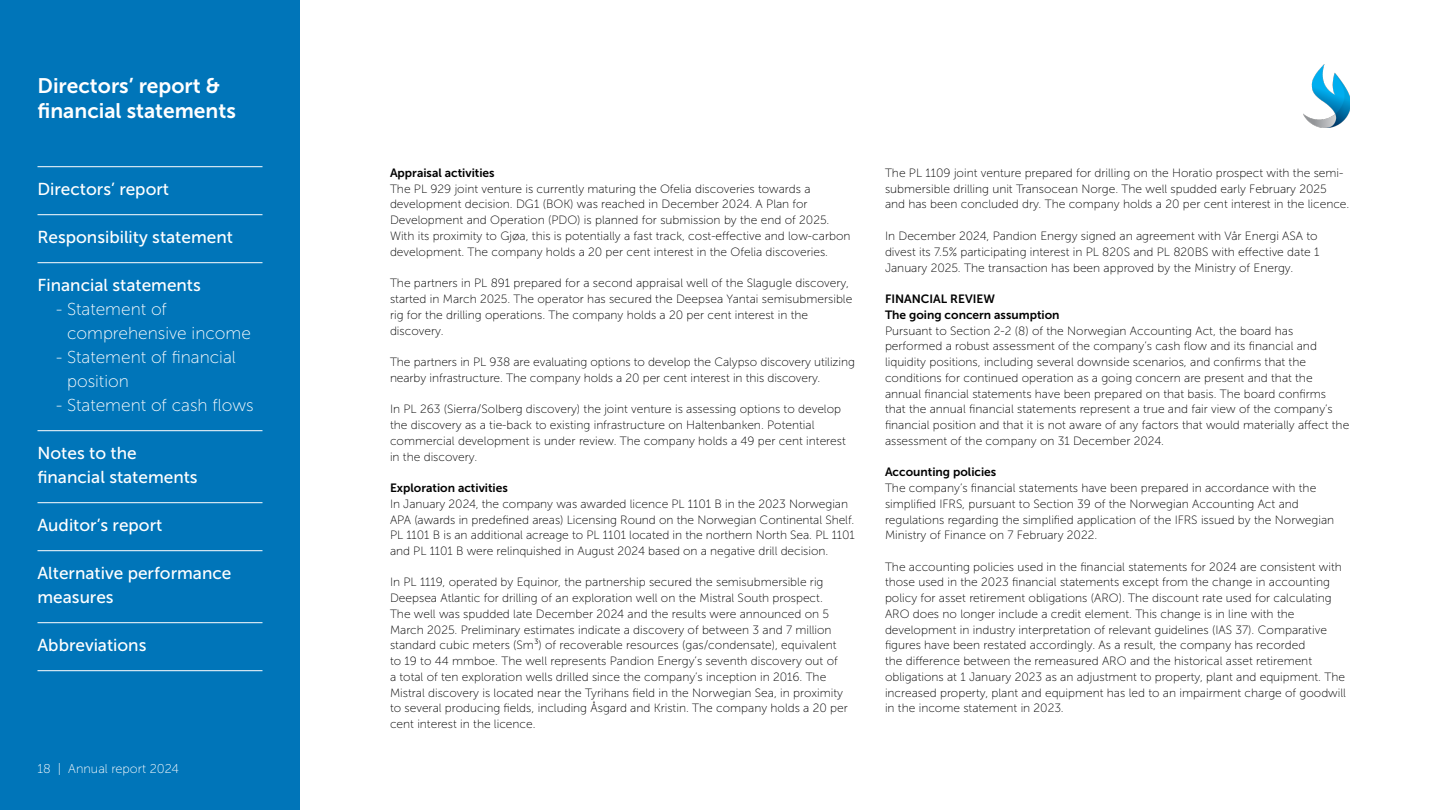
<style>
.page{position:relative;width:1440px;height:810px;background:#fff}
.page>*{position:absolute;margin:0;border:0;box-sizing:border-box;transform-origin:0 0}
.t1{font:21px/25.2px "Museo Sans 700";color:#fff}
.t2{font:17.25px/24px "Museo Sans 500";color:#fff}
.t3{font:17.25px/24px "Museo Sans 100";color:#fff}
.t4{font:12.75px "Museo Sans 100";color:#fff}
.t5{font:12px/15.8px "Museo Sans 100";color:#000}
.t6{font:12px "Museo Sans 700";color:#000}
</style>
<div class="page">
<div style="left:0;top:0;width:300px;height:810px;background:#0075b9"></div>
<img style="left:1303px;top:64px;width:47px;height:64px">
<hr style="left:38px;top:167px;width:224px;height:1px;background:#fff">
<hr style="left:38px;top:215px;width:224px;height:1px;background:#fff">
<hr style="left:38px;top:263px;width:224px;height:1px;background:#fff">
<hr style="left:38px;top:431px;width:224px;height:1px;background:#fff">
<hr style="left:38px;top:503px;width:224px;height:1px;background:#fff">
<hr style="left:38px;top:551px;width:224px;height:1px;background:#fff">
<hr style="left:38px;top:623px;width:224px;height:1px;background:#fff">
<hr style="left:38px;top:671px;width:224px;height:1px;background:#fff">
<h1 class="t1" style="left:38px;top:73px;width:200px">Directors’ report &amp; financial statements</h1>
<h2 class="t2" style="left:38px;top:177px;width:133px">Directors’ report</h2>
<h2 class="t2" style="left:38px;top:225px;width:197px">Responsibility statement</h2>
<h2 class="t2" style="left:38px;top:273px;width:165px">Financial statements</h2>
<h2 class="t3" style="left:67px;top:298px;width:185px;text-indent:-11px">- Statement of comprehensive income</h2>
<h2 class="t3" style="left:67px;top:346px;width:170px;text-indent:-11px">- Statement of financial position</h2>
<h2 class="t3" style="left:56px;top:394px;width:199px">- Statement of cash flows</h2>
<h2 class="t2" style="left:38px;top:441px;width:162px">Notes to the financial statements</h2>
<h2 class="t2" style="left:38px;top:513px;width:126px">Auditor’s report</h2>
<h2 class="t2" style="left:38px;top:561px;width:195px">Alternative performance measures</h2>
<h2 class="t2" style="left:38px;top:633px;width:110px">Abbreviations</h2>
<p class="t4" style="left:38px;top:761px;width:143px">18 | Annual report 2024</p>
<p class="t6" style="left:390px;top:166px;width:106px">Appraisal activities</p>
<p class="t5" style="left:390px;top:181px;width:462px">The PL 929 joint venture is currently maturing the Ofelia discoveries towards a development decision. DG1 (BOK) was reached in December 2024. A Plan for Development and Operation (PDO) is planned for submission by the end of 2025.<br>With its proximity to Gjøa, this is potentially a fast track, cost-effective and low-carbon development. The company holds a 20 per cent interest in the Ofelia discoveries.</p>
<p class="t5" style="left:390px;top:275px;width:464px">The partners in PL 891 prepared for a second appraisal well of the Slagugle discovery, started in March 2025. The operator has secured the Deepsea Yantai semisubmersible rig for the drilling operations. The company holds a 20 per cent interest in the discovery.</p>
<p class="t5" style="left:390px;top:354px;width:466px">The partners in PL 938 are evaluating options to develop the Calypso discovery utilizing nearby infrastructure. The company holds a 20 per cent interest in this discovery.</p>
<p class="t5" style="left:390px;top:401px;width:457px">In PL 263 (Sierra/Solberg discovery) the joint venture is assessing options to develop the discovery as a tie-back to existing infrastructure on Haltenbanken. Potential commercial development is under review. The company holds a 49 per cent interest in the discovery.</p>
<p class="t6" style="left:390px;top:481px;width:119px">Exploration activities</p>
<p class="t5" style="left:390px;top:496px;width:466px">In January 2024, the company was awarded licence PL 1101 B in the 2023 Norwegian APA (awards in predefined areas) Licensing Round on the Norwegian Continental Shelf.<br>PL 1101 B is an additional acreage to PL 1101 located in the northern North Sea. PL 1101 and PL 1101 B were relinquished in August 2024 based on a negative drill decision.</p>
<p class="t5" style="left:390px;top:575px;width:459px">In PL 1119, operated by Equinor, the partnership secured the semisubmersible rig Deepsea Atlantic for drilling of an exploration well on the Mistral South prospect.<br>The well was spudded late December 2024 and the results were announced on 5<br>March 2025. Preliminary estimates indicate a discovery of between 3 and 7 million standard cubic meters (Sm³) of recoverable resources (gas/condensate), equivalent to 19 to 44 mmboe. The well represents Pandion Energy’s seventh discovery out of<br>a total of ten exploration wells drilled since the company’s inception in 2016. The Mistral discovery is located near the Tyrihans field in the Norwegian Sea, in proximity to several producing fields, including Åsgard and Kristin. The company holds a 20 per cent interest in the licence.</p>
<p class="t5" style="left:885px;top:165px;width:466px">The PL 1109 joint venture prepared for drilling on the Horatio prospect with the semi&shy;submersible drilling unit Transocean Norge. The well spudded early February 2025 and has been concluded dry. The company holds a 20 per cent interest in the licence.</p>
<p class="t5" style="left:885px;top:228px;width:436px">In December 2024, Pandion Energy signed an agreement with Vår Energi ASA to divest its 7.5% participating interest in PL 820S and PL 820BS with effective date 1<br>January 2025. The transaction has been approved by the Ministry of Energy.</p>
<p class="t6" style="left:885px;top:292px;width:111px">FINANCIAL REVIEW</p>
<p class="t6" style="left:885px;top:308px;width:176px">The going concern assumption</p>
<p class="t5" style="left:885px;top:323px;width:466px">Pursuant to Section 2-2 (8) of the Norwegian Accounting Act, the board has performed a robust assessment of the company’s cash flow and its financial and liquidity positions, including several downside scenarios, and confirms that the conditions for continued operation as a going concern are present and that the annual financial statements have been prepared on that basis. The board confirms that the annual financial statements represent a true and fair view of the company’s financial position and that it is not aware of any factors that would materially affect the assessment of the company on 31 December 2024.</p>
<p class="t6" style="left:885px;top:465px;width:113px">Accounting policies</p>
<p class="t5" style="left:885px;top:480px;width:451px">The company’s financial statements have been prepared in accordance with the simplified IFRS, pursuant to Section 39 of the Norwegian Accounting Act and regulations regarding the simplified application of the IFRS issued by the Norwegian Ministry of Finance on 7 February 2022.</p>
<p class="t5" style="left:885px;top:559px;width:463px">The accounting policies used in the financial statements for 2024 are consistent with those used in the 2023 financial statements except from the change in accounting policy for asset retirement obligations (ARO). The discount rate used for calculating ARO does no longer include a credit element. This change is in line with the development in industry interpretation of relevant guidelines (IAS 37). Comparative figures have been restated accordingly. As a result, the company has recorded<br>the difference between the remeasured ARO and the historical asset retirement obligations at 1 January 2023 as an adjustment to property, plant and equipment. The increased property, plant and equipment has led to an impairment charge of goodwill in the income statement in 2023.</p>
</div>
